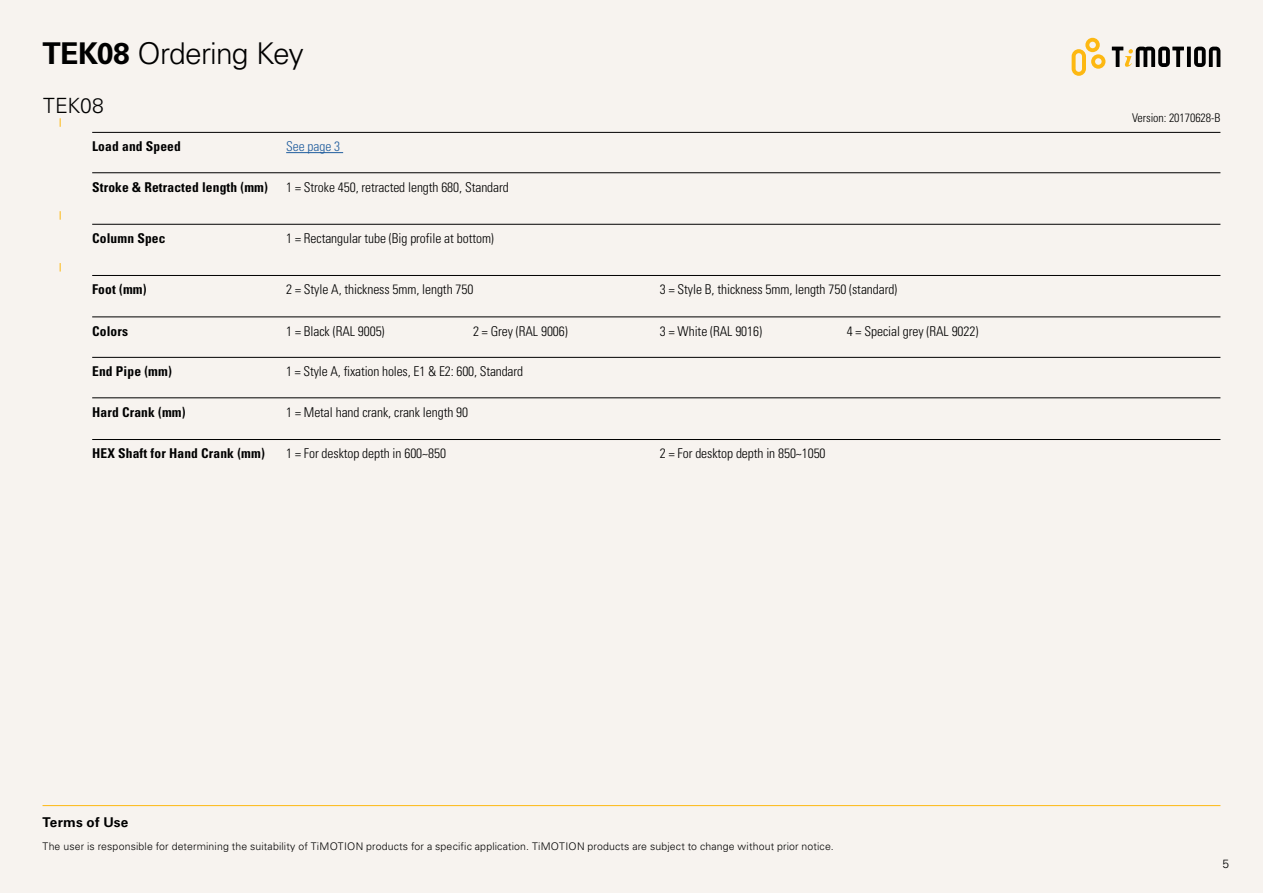
<style>
.page{position:relative;width:1263px;height:893px;background:#f7f3ef}
.page>*{position:absolute;margin:0;border:0;box-sizing:border-box;transform-origin:0 0}
.t1{font:300 30px "Univers LT Std";letter-spacing:-.03em;color:#000}
.t2{font:300 21px "Univers LT Std";letter-spacing:-.005em;color:#000}
.t3{font:300 condensed 13.5px "Univers LT Std";letter-spacing:-.005em;color:#000}
.t4{font:700 condensed 13.5px "Univers LT Std";letter-spacing:.01em;color:#000}
.t5{font:700 13.5px "Univers LT Std";letter-spacing:.015em;color:#000}
.t6{font:300 condensed 13.5px "Univers LT Std";letter-spacing:-.005em;color:#205d9e}
.t7{font:300 condensed 12px "Univers LT Std";letter-spacing:-.005em;color:#000}
.t8{font:300 12px "Univers LT Std";color:#000}
.t9{font:300 10.5px "Univers LT Std";letter-spacing:.015em;color:#000}
.s1{font-weight:700}
</style>
<div class="page">
<hr style="left:92px;top:132px;width:1128px;height:1px;background:#000">
<hr style="left:92px;top:172px;width:1128px;height:1px;background:#000">
<hr style="left:92px;top:224px;width:1128px;height:1px;background:#000">
<hr style="left:92px;top:439px;width:1128px;height:1px;background:#000">
<svg style="left:1071px;top:38px;width:34px;height:38px"></svg>
<svg style="left:1187px;top:47px;width:4px;height:20px"></svg>
<svg style="left:1194px;top:47px;width:26px;height:20px"></svg>
<svg style="left:1112px;top:47px;width:72px;height:20px"></svg>
<hr style="left:92px;top:275px;width:1128px;height:1px;background:#000">
<hr style="left:92px;top:357px;width:1128px;height:1px;background:#000">
<hr style="left:92px;top:398px;width:1128px;height:1px;background:#000">
<hr style="left:286px;top:152px;width:57px;height:1px;background:#205d9e">
<hr style="left:43px;top:805px;width:1177px;height:1px;background:#fdb812">
<hr style="left:92px;top:317px;width:1128px;height:1px;background:#000">
<h1 class="t1" style="left:43px;top:35px;width:263px"><span class="s1">TEK08</span> Ordering Key</h1>
<h2 class="t2" style="left:43px;top:92px;width:62px">TEK08</h2>
<p class="t4" style="left:92px;top:138px;width:90px">Load and Speed</p>
<p class="t4" style="left:92px;top:179px;width:177px">Stroke &amp; Retracted length (mm)</p>
<p class="t4" style="left:92px;top:230px;width:75px">Column Spec</p>
<p class="t6" style="left:286px;top:138px;width:56px">See page 3</p>
<p class="t3" style="left:286px;top:179px;width:224px">1 = Stroke 450, retracted length 680, Standard</p>
<p class="t3" style="left:286px;top:230px;width:209px">1 = Rectangular tube (Big profile at bottom)</p>
<p class="t4" style="left:92px;top:281px;width:56px">Foot (mm)</p>
<p class="t3" style="left:286px;top:281px;width:189px">2 = Style A, thickness 5mm, length 750</p>
<p class="t3" style="left:660px;top:281px;width:239px">3 = Style B, thickness 5mm, length 750 (standard)</p>
<p class="t4" style="left:92px;top:323px;width:37px">Colors</p>
<p class="t3" style="left:286px;top:323px;width:100px">1 = Black (RAL 9005)</p>
<p class="t3" style="left:473px;top:323px;width:96px">2 = Grey (RAL 9006)</p>
<p class="t3" style="left:660px;top:323px;width:104px">3 = White (RAL 9016)</p>
<p class="t3" style="left:847px;top:323px;width:133px">4 = Special grey (RAL 9022)</p>
<p class="t4" style="left:92px;top:363px;width:81px">End Pipe (mm)</p>
<p class="t4" style="left:92px;top:404px;width:95px">Hard Crank (mm)</p>
<p class="t4" style="left:92px;top:445px;width:174px">HEX Shaft for Hand Crank (mm)</p>
<p class="t3" style="left:286px;top:363px;width:238px">1 = Style A, fixation holes, E1 &amp; E2: 600, Standard</p>
<p class="t3" style="left:286px;top:404px;width:183px">1 = Metal hand crank, crank length 90</p>
<p class="t3" style="left:286px;top:446px;width:161px">1 = For desktop depth in 600~850</p>
<p class="t3" style="left:660px;top:446px;width:167px">2 = For desktop depth in 850~1050</p>
<p class="t5" style="left:43px;top:814px;width:87px">Terms of Use</p>
<p class="t9" style="left:43px;top:840px;width:793px">The user is responsible for determining the suitability of TiMOTION products for a specific application. TiMOTION products are subject to change without prior notice.</p>
<p class="t7" style="left:1132px;top:110px;width:90px">Version: 20170628-B</p>
<p class="t8" style="left:1222px;top:857px;width:8px">5</p>
</div>
